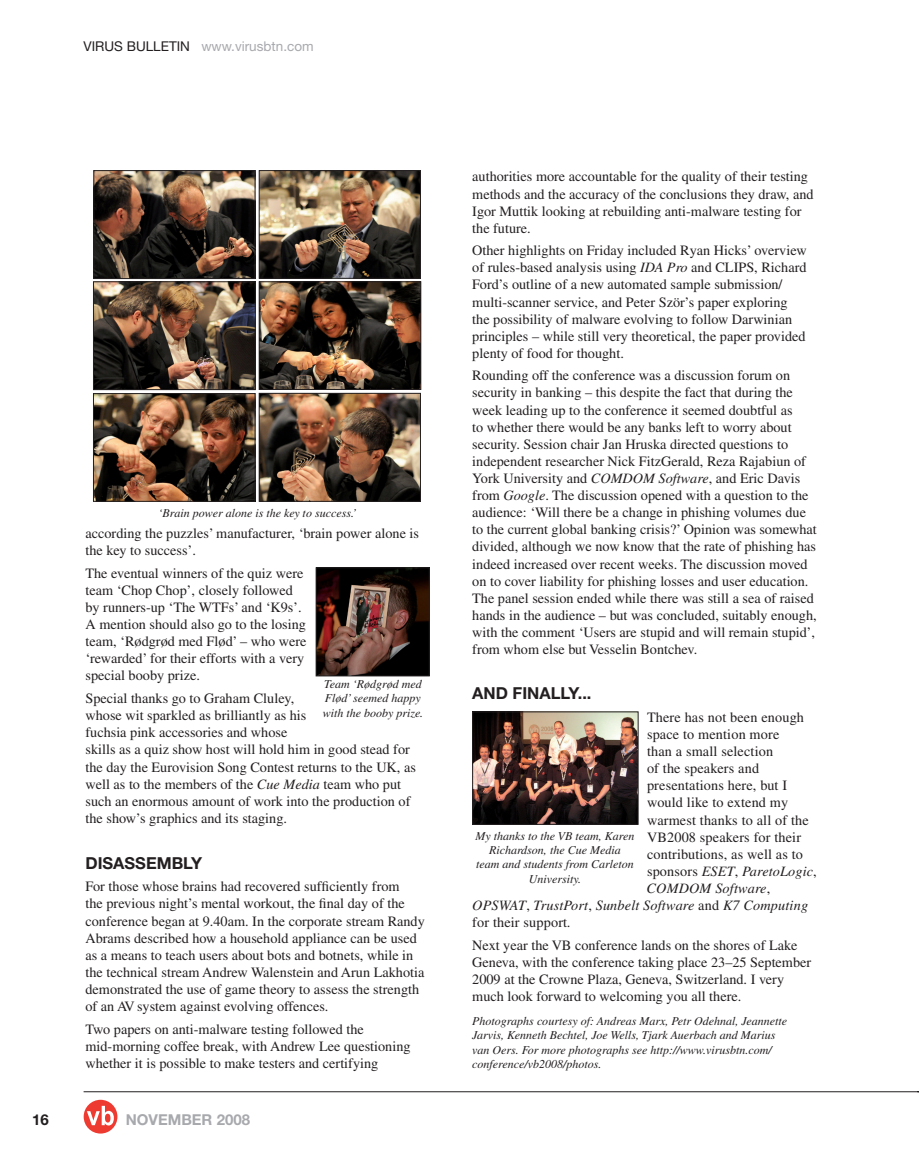
<style>
.page{position:relative;width:919px;height:1166px;background:#fff}
.page>*{position:absolute;margin:0;border:0;box-sizing:border-box;transform-origin:0 0}
.t1{font:700 16.5px "Helvetica Neue";color:#231f20}
.t2{font:700 15px "Helvetica Neue";color:#a8a9ad}
.t3{font:700 15px "Helvetica Neue";color:#231f20}
.t4{font:14.25px/17.1px "Times";color:#231f20}
.t5{font:italic 14.25px "Times";letter-spacing:.01em;color:#231f20}
.t6{font:13.5px "Helvetica Neue";color:#a8a9ad}
.t7{font:italic 12px/14.4px "Times";color:#231f20}
.s1{color:#231f20}
.s2{font-style:italic}
.s3{font-style:normal}
</style>
<div class="page">
<hr style="left:84px;top:1091px;width:834px;height:1px;background:#231f20">
<div style="left:84px;top:1099px;width:33px;height:34px;background:#ee3b32;border-radius:50%"></div>
<svg style="left:87px;top:1105px;width:27px;height:20px"></svg>
<img style="left:474px;top:713px;width:162px;height:109px">
<div style="left:472px;top:711px;width:166px;height:113px;border:1px solid #231f20"></div>
<img style="left:95px;top:283px;width:159px;height:105px">
<div style="left:93px;top:281px;width:163px;height:109px;border:1px solid #231f20"></div>
<img style="left:261px;top:395px;width:158px;height:104px">
<div style="left:259px;top:393px;width:162px;height:108px;border:1px solid #231f20"></div>
<img style="left:95px;top:395px;width:158px;height:104px">
<div style="left:93px;top:393px;width:162px;height:108px;border:1px solid #231f20"></div>
<img style="left:95px;top:172px;width:158px;height:105px">
<div style="left:93px;top:170px;width:162px;height:109px;border:1px solid #231f20"></div>
<img style="left:261px;top:172px;width:158px;height:104px">
<div style="left:259px;top:170px;width:162px;height:108px;border:1px solid #231f20"></div>
<img style="left:261px;top:283px;width:158px;height:105px">
<div style="left:259px;top:281px;width:162px;height:109px;border:1px solid #231f20"></div>
<img style="left:318px;top:569px;width:109px;height:105px">
<div style="left:316px;top:567px;width:113px;height:109px;border:1px solid #231f20"></div>
<p class="t6" style="left:83px;top:41px;width:231px"><span class="s1">VIRUS BULLETIN</span> www.virusbtn.com</p>
<p class="t7" style="left:158px;top:507px;width:199px">‘Brain power alone is the key to success.’</p>
<p class="t4" style="left:85px;top:526px;width:335px">according the puzzles’ manufacturer, ‘brain power alone is the key to success’.</p>
<p class="t4" style="left:85px;top:565px;width:222px">The eventual winners of the quiz were team ‘Chop Chop’, closely followed by runners-up ‘The WTFs’ and ‘K9s’.<br>A mention should also go to the losing team, ‘Rødgrød med Flød’ – who were ‘rewarded’ for their efforts with a very special booby prize.</p>
<p class="t4" style="left:85px;top:691px;width:332px">Special thanks go to Graham Cluley,<br>whose wit sparkled as brilliantly as his<br>fuchsia pink accessories and whose<br>skills as a quiz show host will hold him in good stead for the day the Eurovision Song Contest returns to the UK, as well as to the members of the <span class="s2">Cue Media</span> team who put such an enormous amount of work into the production of the show’s graphics and its staging.</p>
<p class="t1" style="left:85px;top:856px;width:118px">DISASSEMBLY</p>
<p class="t4" style="left:85px;top:879px;width:341px">For those whose brains had recovered sufficiently from<br>the previous night’s mental workout, the final day of the conference began at 9.40am. In the corporate stream Randy Abrams described how a household appliance can be used as a means to teach users about bots and botnets, while in the technical stream Andrew Walenstein and Arun Lakhotia demonstrated the use of game theory to assess the strength of an AV system against evolving offences.</p>
<p class="t4" style="left:85px;top:1021px;width:326px">Two papers on anti-malware testing followed the mid-morning coffee break, with Andrew Lee questioning whether it is possible to make testers and certifying</p>
<p class="t7" style="left:323px;top:677px;width:102px">Team ‘Rødgrød med<br>Flød’ seemed happy with the booby prize.</p>
<p class="t3" style="left:32px;top:1113px;width:18px">16</p>
<p class="t2" style="left:126px;top:1113px;width:126px">NOVEMBER 2008</p>
<p class="t4" style="left:472px;top:169px;width:343px">authorities more accountable for the quality of their testing methods and the accuracy of the conclusions they draw, and Igor Muttik looking at rebuilding anti-malware testing for the future.</p>
<p class="t4" style="left:472px;top:243px;width:336px">Other highlights on Friday included Ryan Hicks’ overview of rules-based analysis using <span class="s2">IDA Pro</span> and CLIPS, Richard Ford’s outline of a new automated sample submission/ multi-scanner service, and Peter Ször’s paper exploring the possibility of malware evolving to follow Darwinian principles – while still very theoretical, the paper provided plenty of food for thought.</p>
<p class="t4" style="left:472px;top:368px;width:346px">Rounding off the conference was a discussion forum on security in banking – this despite the fact that during the week leading up to the conference it seemed doubtful as<br>to whether there would be any banks left to worry about security. Session chair Jan Hruska directed questions to independent researcher Nick FitzGerald, Reza Rajabiun of York University and <span class="s2">COMDOM Software</span>, and Eric Davis from <span class="s2">Google</span>. The discussion opened with a question to the audience: ‘Will there be a change in phishing volumes due to the current global banking crisis?’ Opinion was somewhat divided, although we now know that the rate of phishing has indeed increased over recent weeks. The discussion moved on to cover liability for phishing losses and user education.<br>The panel session ended while there was still a sea of raised hands in the audience – but was concluded, suitably enough, with the comment ‘Users are stupid and will remain stupid’, from whom else but Vesselin Bontchev.</p>
<p class="t1" style="left:472px;top:687px;width:121px">AND FINALLY...</p>
<p class="t4" style="left:647px;top:709px;width:158px">There has not been enough</p>
<p class="t4" style="left:647px;top:726px;width:134px">space to mention more</p>
<p class="t4" style="left:647px;top:744px;width:128px">than a small selection</p>
<p class="t4" style="left:647px;top:761px;width:114px">of the speakers and</p>
<p class="t4" style="left:647px;top:778px;width:142px">presentations here, but I</p>
<p class="t4" style="left:647px;top:795px;width:143px">would like to extend my</p>
<p class="t4" style="left:647px;top:812px;width:163px">warmest thanks to all of the</p>
<p class="t4" style="left:647px;top:829px;width:156px">VB2008 speakers for their</p>
<p class="t4" style="left:647px;top:846px;width:157px">contributions, as well as to</p>
<p class="t5" style="left:647px;top:865px;width:171px"><span class="s3">sponsors</span> ESET<span class="s3">,</span> ParetoLogic<span class="s3">,</span></p>
<p class="t5" style="left:646px;top:882px;width:125px">COMDOM Software<span class="s3">,</span></p>
<p class="t5" style="left:472px;top:899px;width:337px">OPSWAT<span class="s3">,</span> TrustPort<span class="s3">,</span> Sunbelt Software <span class="s3">and</span> K7 Computing</p>
<p class="t4" style="left:472px;top:915px;width:100px">for their support<span class="s2">.</span></p>
<p class="t4" style="left:472px;top:937px;width:340px">Next year the VB conference lands on the shores of Lake Geneva, with the conference taking place 23–25 September 2009 at the Crowne Plaza, Geneva, Switzerland. I very much look forward to welcoming you all there.</p>
<p class="t7" style="left:472px;top:1014px;width:316px">Photographs courtesy of: Andreas Marx, Petr Odehnal, Jeannette Jarvis, Kenneth Bechtel, Joe Wells, Tjark Auerbach and Marius van Oers. For more photographs see http://www.virusbtn.com/ conference/vb2008/photos.</p>
<p class="t7" style="left:475px;top:829px;width:160px;text-align:center">My thanks to the VB team, Karen<br>Richardson, the Cue Media<br>team and students from Carleton<br>University.</p>
</div>
